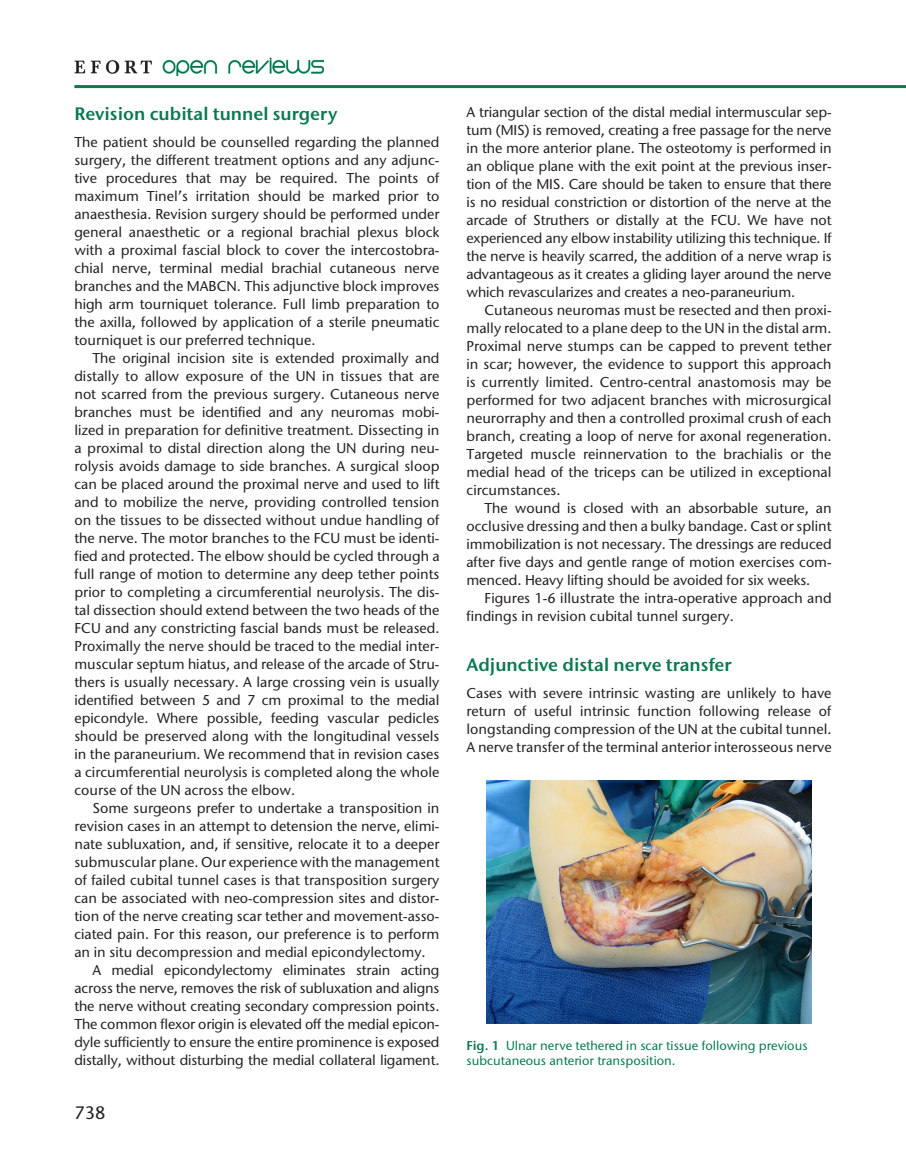
<style>
.page{position:relative;width:906px;height:1170px;background:#fff}
.page>*{position:absolute;margin:0;border:0;box-sizing:border-box;transform-origin:0 0}
.t1{font:600 18px "Stone Sans ITC Pro";color:#077a4e}
.t2{font:500 18px "Stone Sans ITC Pro";color:#231f20}
.t3{font:500 14.25px/18px "Stone Sans ITC Pro";color:#231f20;text-align:justify}
.t4{font:500 12.75px/15px "Stone Sans ITC Pro";color:#077a4e}
.s1{font-weight:600}
</style>
<div class="page">
<img style="left:74px;top:57px;width:250px;height:19px">
<hr style="left:74px;top:85px;width:832px;height:3px;background:#077a4e">
<img style="left:487px;top:780px;width:324px;height:243px">
<p class="t1" style="left:74px;top:102px;width:265px">Revision cubital tunnel surgery</p>
<p class="t3" style="left:74px;top:132px;width:367px">The patient should be counselled regarding the planned surgery, the different treatment options and any adjunc&shy;tive procedures that may be required. The points of maximum Tinel’s irritation should be marked prior to anaesthesia. Revision surgery should be performed under general anaesthetic or a regional brachial plexus block with a proximal fascial block to cover the intercostobra&shy;chial nerve, terminal medial brachial cutaneous nerve branches and the MABCN. This adjunctive block improves high arm tourniquet tolerance. Full limb preparation to the axilla, followed by application of a sterile pneumatic tourniquet is our preferred technique.</p>
<p class="t3" style="left:74px;top:348px;width:367px;text-indent:18px">The original incision site is extended proximally and distally to allow exposure of the UN in tissues that are not scarred from the previous surgery. Cutaneous nerve branches must be identified and any neuromas mobi&shy;lized in preparation for definitive treatment. Dissecting in a proximal to distal direction along the UN during neu&shy;rolysis avoids damage to side branches. A surgical sloop can be placed around the proximal nerve and used to lift and to mobilize the nerve, providing controlled tension on the tissues to be dissected without undue handling of the nerve. The motor branches to the FCU must be identi&shy;fied and protected. The elbow should be cycled through a full range of motion to determine any deep tether points prior to completing a circumferential neurolysis. The dis&shy;tal dissection should extend between the two heads of the FCU and any constricting fascial bands must be released.<br>Proximally the nerve should be traced to the medial inter&shy;muscular septum hiatus, and release of the arcade of Stru&shy;thers is usually necessary. A large crossing vein is usually identified between 5 and 7 cm proximal to the medial epicondyle. Where possible, feeding vascular pedicles should be preserved along with the longitudinal vessels in the paraneurium. We recommend that in revision cases a circumferential neurolysis is completed along the whole course of the UN across the elbow.</p>
<p class="t3" style="left:92px;top:798px;width:348px">Some surgeons prefer to undertake a transposition in</p>
<p class="t3" style="left:74px;top:816px;width:366px">revision cases in an attempt to detension the nerve, elimi-</p>
<p class="t3" style="left:74px;top:834px;width:367px">nate subluxation, and, if sensitive, relocate it to a deeper</p>
<p class="t3" style="left:74px;top:852px;width:367px">submuscular plane. Our experience with the management</p>
<p class="t3" style="left:74px;top:870px;width:366px">of failed cubital tunnel cases is that transposition surgery</p>
<p class="t3" style="left:74px;top:888px;width:366px">can be associated with neo-compression sites and distor-</p>
<p class="t3" style="left:74px;top:906px;width:366px">tion of the nerve creating scar tether and movement-asso-</p>
<p class="t3" style="left:74px;top:924px;width:366px">ciated pain. For this reason, our preference is to perform</p>
<p class="t3" style="left:74px;top:942px;width:353px">an in situ decompression and medial epicondylectomy.</p>
<p class="t3" style="left:92px;top:960px;width:348px">A medial epicondylectomy eliminates strain acting</p>
<p class="t3" style="left:74px;top:978px;width:366px">across the nerve, removes the risk of subluxation and aligns</p>
<p class="t3" style="left:74px;top:996px;width:366px">the nerve without creating secondary compression points.</p>
<p class="t3" style="left:74px;top:1014px;width:366px">The common flexor origin is elevated off the medial epicon-</p>
<p class="t3" style="left:74px;top:1032px;width:366px">dyle sufficiently to ensure the entire prominence is exposed</p>
<p class="t3" style="left:74px;top:1050px;width:366px">distally, without disturbing the medial collateral ligament.</p>
<p class="t2" style="left:74px;top:1101px;width:32px">738</p>
<p class="t3" style="left:466px;top:103px;width:367px">A triangular section of the distal medial intermuscular sep&shy;tum (MIS) is removed, creating a free passage for the nerve in the more anterior plane. The osteotomy is performed in an oblique plane with the exit point at the previous inser&shy;tion of the MIS. Care should be taken to ensure that there is no residual constriction or distortion of the nerve at the arcade of Struthers or distally at the FCU. We have not experienced any elbow instability utilizing this technique. If the nerve is heavily scarred, the addition of a nerve wrap is advantageous as it creates a gliding layer around the nerve which revascularizes and creates a neo-paraneurium.</p>
<p class="t3" style="left:466px;top:301px;width:367px;text-indent:18px">Cutaneous neuromas must be resected and then proxi&shy;mally relocated to a plane deep to the UN in the distal arm.<br>Proximal nerve stumps can be capped to prevent tether in scar; however, the evidence to support this approach is currently limited. Centro-central anastomosis may be performed for two adjacent branches with microsurgical neurorraphy and then a controlled proximal crush of each branch, creating a loop of nerve for axonal regeneration.<br>Targeted muscle reinnervation to the brachialis or the medial head of the triceps can be utilized in exceptional circumstances.</p>
<p class="t3" style="left:466px;top:499px;width:366px;text-indent:18px">The wound is closed with an absorbable suture, an occlusive dressing and then a bulky bandage. Cast or splint immobilization is not necessary. The dressings are reduced after five days and gentle range of motion exercises com&shy;menced. Heavy lifting should be avoided for six weeks.</p>
<p class="t3" style="left:466px;top:589px;width:366px;text-indent:18px">Figures 1-6 illustrate the intra-operative approach and findings in revision cubital tunnel surgery.</p>
<p class="t1" style="left:466px;top:653px;width:267px">Adjunctive distal nerve transfer</p>
<p class="t3" style="left:466px;top:683px;width:366px">Cases with severe intrinsic wasting are unlikely to have return of useful intrinsic function following release of longstanding compression of the UN at the cubital tunnel.<br>A nerve transfer of the terminal anterior interosseous nerve</p>
<p class="t4" style="left:466px;top:1038px;width:343px"><span class="s1">Fig. 1</span> Ulnar nerve tethered in scar tissue following previous subcutaneous anterior transposition.</p>
</div>
